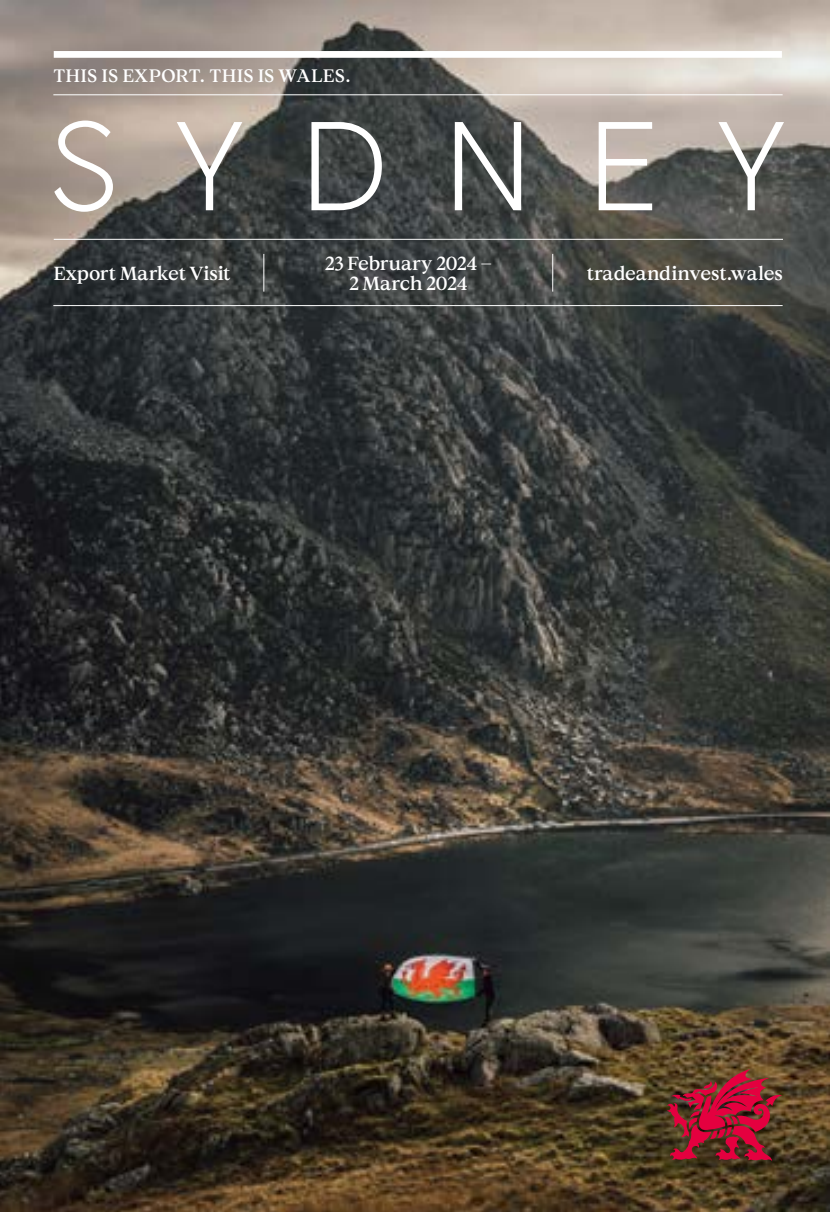
<style>
.page{position:relative;width:830px;height:1212px;background:#fff}
.page>*{position:absolute;margin:0;border:0;box-sizing:border-box;transform-origin:0 0}
.t1{font:300 126px "Wales Sans Headline";letter-spacing:.465em;color:#fff}
.t2{font:500 18.9px/20.2px "Wales Serif";letter-spacing:-.01em;color:#fff;text-align:center}
.t3{font:500 18px "Wales Serif";letter-spacing:.015em;color:#fff}
</style>
<div class="page">
<img style="left:0;top:0;width:829px;height:1212px">
<svg style="left:666px;top:1069px;width:115px;height:92px;background:#8c262e"></svg>
<hr style="left:53px;top:94px;width:729px;height:1px;background:#fff">
<div style="left:54px;top:51px;width:727px;height:7px;background:#fff"></div>
<hr style="left:263px;top:254px;width:1px;height:38px;background:#fff">
<hr style="left:552px;top:254px;width:1px;height:38px;background:#fff">
<hr style="left:53px;top:305px;width:729px;height:1px;background:#fff">
<hr style="left:54px;top:239px;width:728px;height:1px;background:#fff">
<p class="t3" style="left:53px;top:64px;width:299px">THIS IS EXPORT. THIS IS WALES.</p>
<p class="t1" style="left:51px;top:90px;width:734px">SYDNEY</p>
<p class="t2" style="left:53px;top:263px;width:179px">Export Market Visit</p>
<p class="t2" style="left:324px;top:253px;width:168px">23 February 2024 –<br>2 March 2024</p>
<p class="t2" style="left:586px;top:263px;width:197px">tradeandinvest.wales</p>
</div>
